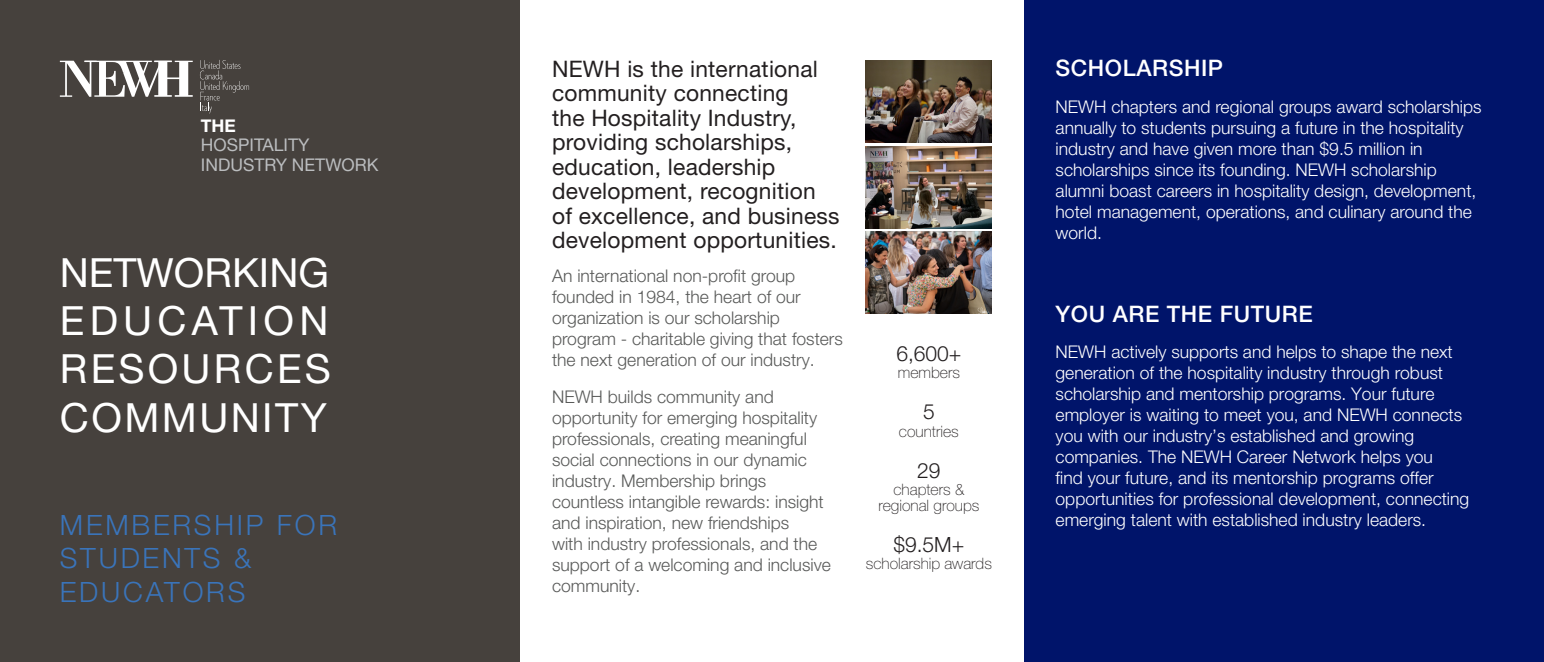
<style>
.page{position:relative;width:1544px;height:662px;background:#fff}
.page>*{position:absolute;margin:0;border:0;box-sizing:border-box;transform-origin:0 0}
.t1{font:40.25px "Helvetica Neue LT Pro";color:#fff}
.t2{font:40.25px "Helvetica Neue LT Pro";letter-spacing:.13em;color:#fff}
.t3{font:40.25px "Helvetica Neue LT Pro";letter-spacing:.08em;color:#fff}
.t4{font:40.25px "Helvetica Neue LT Pro";letter-spacing:.06em;color:#fff}
.t5{font:300 28px/33.6px "Helvetica Neue LT Pro";letter-spacing:.1em;color:#3a74ba}
.t6{font:22.75px/24.5px "Helvetica Neue LT Pro";letter-spacing:.01em;color:#231f20}
.t7{font:500 22.75px "Helvetica Neue LT Pro";letter-spacing:.025em;color:#fff}
.t8{font:300 21px "Helvetica Neue LT Pro";color:#231f20}
.t9{font:300 17.5px/21px "Helvetica Neue LT Pro";color:#fff}
.Body_Text{font:300 17.5px/21px "Helvetica Neue LT Pro";color:#595a59}
.t10{font:17.5px "Helvetica Neue LT Pro";color:#bbbdbf}
.t11{font:700 17.5px "Helvetica Neue LT Pro";color:#fff}
.t12{font:100 15.75px "Helvetica Neue LT Pro";color:#231f20}
</style>
<div class="page">
<div style="left:0;top:0;width:520px;height:662px;background:#46413d"></div>
<div style="left:1024px;top:0;width:520px;height:662px;background:#00146a"></div>
<svg style="left:60px;top:61px;width:133px;height:36px"></svg>
<svg style="left:200px;top:60px;width:49px;height:53px"></svg>
<img style="left:865px;top:61px;width:126px;height:81px">
<img style="left:865px;top:232px;width:126px;height:82px">
<img style="left:865px;top:146px;width:126px;height:82px">
<p class="t11" style="left:201px;top:115px;width:37px">THE</p>
<p class="t10" style="left:201px;top:134px;width:110px">HOSPITALITY</p>
<p class="t10" style="left:201px;top:154px;width:179px">INDUSTRY NETWORK</p>
<p class="t1" style="left:60px;top:247px;width:271px">NETWORKING</p>
<p class="t2" style="left:60px;top:296px;width:270px">EDUCATION</p>
<p class="t3" style="left:60px;top:344px;width:272px">RESOURCES</p>
<p class="t4" style="left:60px;top:392px;width:268px">COMMUNITY</p>
<p class="t5" style="left:60px;top:507px;width:279px">MEMBERSHIP FOR</p>
<p class="t5" style="left:60px;top:541px;width:193px">STUDENTS &amp;<br>EDUCATORS</p>
<p class="t6" style="left:552px;top:56px;width:289px">NEWH is the international community connecting<br>the Hospitality Industry, providing scholarships, education, leadership development, recognition of excellence, and business development opportunities.</p>
<p class="Body_Text" style="left:552px;top:264px;width:292px">An international non-profit group founded in 1984, the heart of our organization is our scholarship program - charitable giving that fosters the next generation of our industry.</p>
<p class="Body_Text" style="left:552px;top:385px;width:280px">NEWH builds community and opportunity for emerging hospitality professionals, creating meaningful social connections in our dynamic industry. Membership brings countless intangible rewards: insight and inspiration, new friendships<br>with industry professionals, and the support of a welcoming and inclusive community.</p>
<p class="t8" style="left:896px;top:340px;width:67px">6,600+</p>
<p class="t12" style="left:898px;top:363px;width:64px">members</p>
<p class="t8" style="left:923px;top:399px;width:13px">5</p>
<p class="t12" style="left:899px;top:421px;width:61px">countries</p>
<p class="t8" style="left:917px;top:457px;width:25px">29</p>
<p class="t12" style="left:893px;top:480px;width:72px">chapters &amp;</p>
<p class="t12" style="left:878px;top:496px;width:102px">regional groups</p>
<p class="t8" style="left:893px;top:531px;width:72px">$9.5M+</p>
<p class="t12" style="left:866px;top:554px;width:127px">scholarship awards</p>
<p class="t7" style="left:1055px;top:54px;width:169px">SCHOLARSHIP</p>
<p class="t9" style="left:1055px;top:96px;width:427px">NEWH chapters and regional groups award scholarships annually to students pursuing a future in the hospitality industry and have given more than $9.5 million in scholarships since its founding. NEWH scholarship alumni boast careers in hospitality design, development, hotel management, operations, and culinary around the world.</p>
<p class="t7" style="left:1055px;top:299px;width:259px">YOU ARE THE FUTURE</p>
<p class="t9" style="left:1055px;top:341px;width:415px">NEWH actively supports and helps to shape the next generation of the hospitality industry through robust scholarship and mentorship programs. Your future employer is waiting to meet you, and NEWH connects you with our industry’s established and growing companies. The NEWH Career Network helps you<br>find your future, and its mentorship programs offer opportunities for professional development, connecting emerging talent with established industry leaders.</p>
</div>
